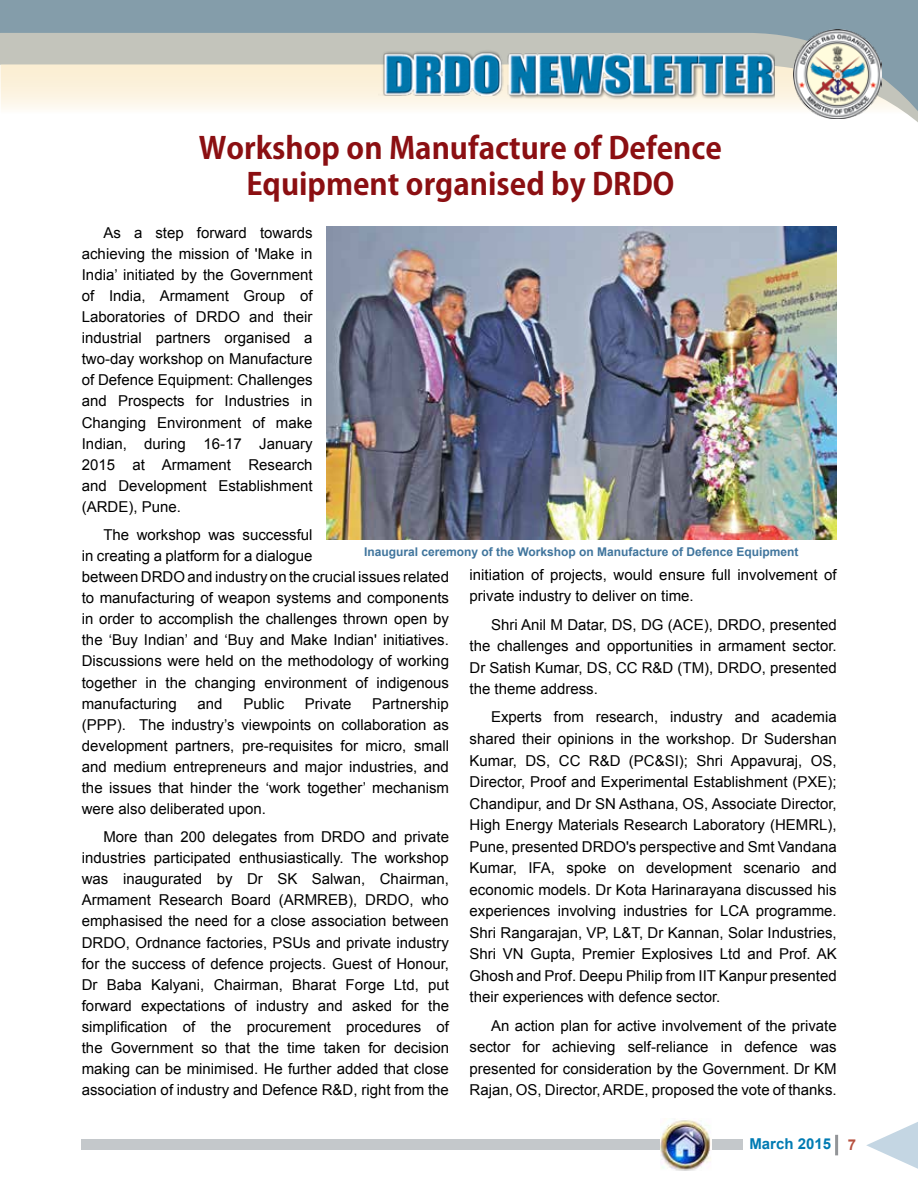
<style>
.page{position:relative;width:918px;height:1188px;background:#fff}
.page>*{position:absolute;margin:0;border:0;box-sizing:border-box;transform-origin:0 0}
.t1{font:700 30px/36px "Koz Go Pro";color:#8b0f12;text-align:center}
.t2{font:15px/21.1px "Arial";color:#000;text-align:justify}
.t3{font:700 15px "Arial";color:#007bb3}
.t4{font:700 12px "Arial";color:#40759d}
.s1{color:#b7513f}
</style>
<div class="page">
<hr style="left:835px;top:1135px;width:3px;height:20px;background:#939598">
<div style="left:81px;top:1139px;width:661px;height:11px;background:#c4c8cb"></div>
<svg style="left:866px;top:1122px;width:52px;height:47px"></svg>
<svg style="left:1px;top:0;width:917px;height:122px"></svg>
<svg style="left:0;top:0;width:1px;height:95px"></svg>
<img style="left:379px;top:50px;width:396px;height:49px">
<img style="left:793px;top:29px;width:89px;height:89px">
<img style="left:661px;top:1120px;width:51px;height:51px">
<img style="left:326px;top:226px;width:511px;height:314px">
<h1 class="t1" style="left:199px;top:132px;width:525px">Workshop on Manufacture of Defence<br>Equipment organised by DRDO</h1>
<p class="t2" style="left:82px;top:222px;width:232px;text-indent:22px">As a step forward towards achieving the mission of 'Make in India’ initiated by the Government of India, Armament Group of Laboratories of DRDO and their industrial partners organised a two-day workshop on Manufacture of Defence Equipment: Challenges and Prospects for Industries in Changing Environment of make Indian, during 16-17 January 2015 at Armament Research and Development Establishment (ARDE), Pune.</p>
<p class="t2" style="left:82px;top:524px;width:369px;text-align:left;text-indent:22px">The workshop was successful<br>in creating a platform for a dialogue<br>between DRDO and industry on the crucial issues related to manufacturing of weapon systems and components in order to accomplish the challenges thrown open by the ‘Buy Indian’ and ‘Buy and Make Indian' initiatives.<br>Discussions were held on the methodology of working together in the changing environment of indigenous manufacturing</p>
<p class="t4" style="left:364px;top:543px;width:436px">Inaugural ceremony of the Workshop on Manufacture of Defence Equipment</p>
<p class="t2" style="left:470px;top:564px;width:369px;line-height:21.6px">initiation of projects, would ensure full involvement of private industry to deliver on time.</p>
<p class="t2" style="left:470px;top:614px;width:369px;text-indent:22px">Shri Anil M Datar, DS, DG (ACE), DRDO, presented the challenges and opportunities in armament sector.<br>Dr Satish Kumar, DS, CC R&amp;D (TM), DRDO, presented the theme address.</p>
<p class="t2" style="left:470px;top:707px;width:369px;line-height:21.6px;text-indent:22px">Experts from research, industry and academia shared their opinions in the workshop. Dr Sudershan Kumar, DS, CC R&amp;D (PC&amp;SI); Shri Appavuraj, OS, Director, Proof and Experimental Establishment (PXE); Chandipur, and Dr SN Asthana, OS, Associate Director, High Energy Materials Research Laboratory (HEMRL), Pune, presented DRDO's perspective and Smt Vandana Kumar, IFA, spoke on development scenario and economic models. Dr Kota Harinarayana discussed his experiences involving industries for LCA programme.<br>Shri Rangarajan, VP, L&amp;T, Dr Kannan, Solar Industries, Shri VN Gupta, Premier Explosives Ltd and Prof. AK Ghosh and Prof. Deepu Philip from IIT Kanpur presented their experiences with defence sector.</p>
<p class="t2" style="left:470px;top:1015px;width:369px;text-indent:22px">An action plan for active involvement of the private sector for achieving self-reliance in defence was presented for consideration by the Government. Dr KM Rajan, OS, Director, ARDE, proposed the vote of thanks.</p>
<p class="t2" style="left:82px;top:693px;width:369px;text-indent:290px">Partnership (PPP). The industry’s viewpoints on collaboration as development partners, pre-requisites for micro, small and medium entrepreneurs and major industries, and the issues that hinder the ‘work together’ mechanism were also deliberated upon.</p>
<p class="t2" style="left:82px;top:826px;width:369px;text-indent:22px">More than 200 delegates from DRDO and private industries participated enthusiastically. The workshop was inaugurated by Dr SK Salwan, Chairman, Armament Research Board (ARMREB), DRDO, who emphasised the need for a close association between DRDO, Ordnance factories, PSUs and private industry for the success of defence projects. Guest of Honour, Dr Baba Kalyani, Chairman, Bharat Forge Ltd, put forward expectations of industry and asked for the simplification of the procurement procedures of the Government so that the time taken for decision making can be minimised. He further added that close association of industry and Defence R&amp;D, right from the</p>
<p class="t2" style="left:198px;top:693px;width:27px">and</p>
<p class="t2" style="left:243px;top:693px;width:42px">Public</p>
<p class="t2" style="left:305px;top:693px;width:48px">Private</p>
<p class="t3" style="left:749px;top:1134px;width:108px">March 2015 <span class="s1">7</span></p>
</div>
